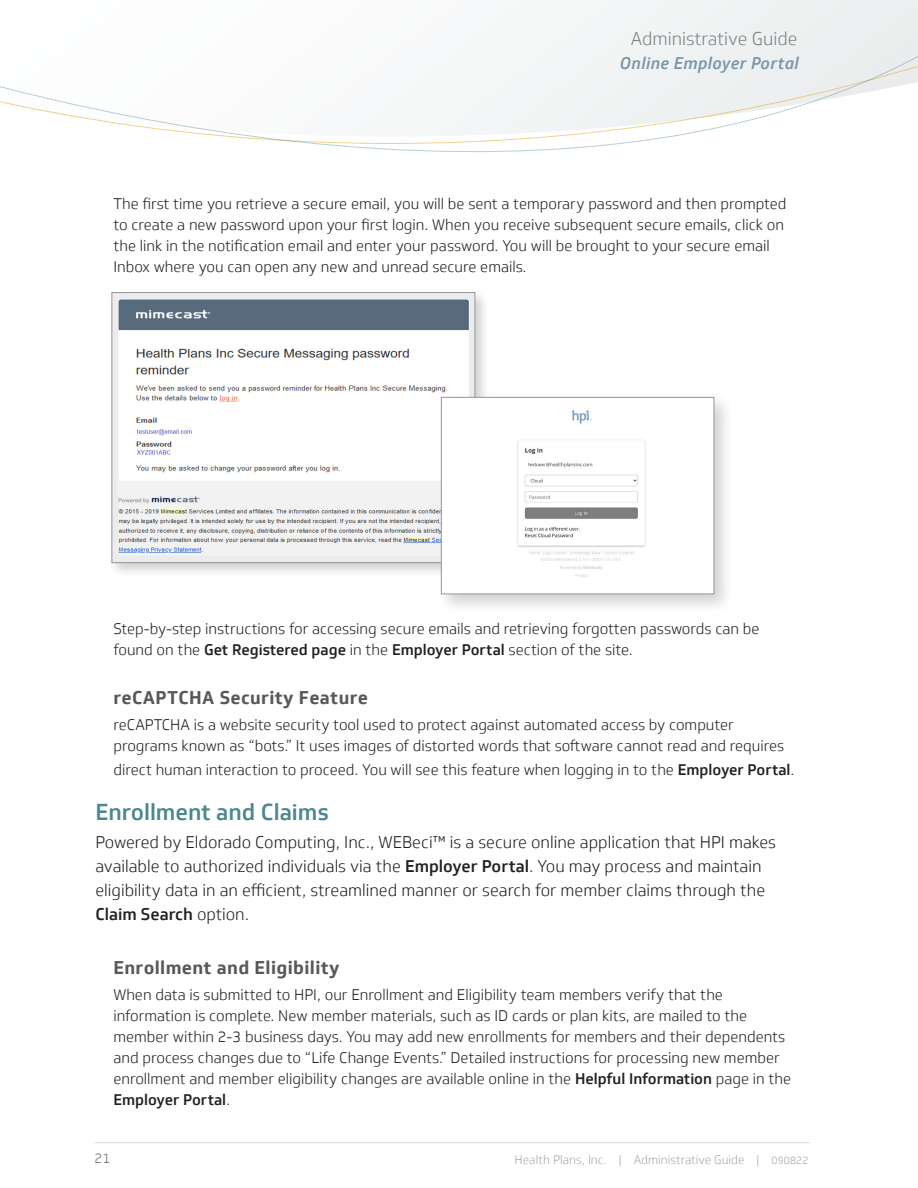
<style>
.page{position:relative;width:918px;height:1188px;background:#fff}
.page>*{position:absolute;margin:0;border:0;box-sizing:border-box;transform-origin:0 0}
.Subject_Header_1{font:500 22.5px "Soleto";color:#4a878f}
.Header3{font:700 18px "Soleto";letter-spacing:.02em;color:#57585a}
.t1{font:300 18px "Soleto";color:#808285}
.Copy1{font:300 16.5px/24px "Soleto";color:#231f20}
.HeaderSectionLabel{font:italic 500 16.5px "Soleto";letter-spacing:.02em;color:#7997ab}
.Copy3{font:300 15px/21px "Soleto";color:#231f20}
.t2{font:300 13.5px "Soleto";color:#6c6d70}
.t3{font:300 12px "Soleto";color:#a8a9ad}
.s1{font-weight:500}
.s2{font-size:10.5px}
</style>
<div class="page">
<svg style="left:0;top:0;width:918px;height:153px"></svg>
<div style="left:108px;top:289px;width:382px;height:289px;background:#231f20;opacity:.2"></div>
<div style="left:112px;top:292px;width:363px;height:271px;background:#ececee;border:1px solid #939598"></div>
<img style="left:118px;top:299px;width:351px;height:254px">
<div style="left:437px;top:393px;width:297px;height:221px;background:#231f20;opacity:.2"></div>
<img style="left:443px;top:399px;width:269px;height:193px">
<div style="left:441px;top:397px;width:273px;height:197px;border:1px solid #939598"></div>
<hr style="left:95px;top:1142px;width:715px;height:1px;background:#a0a8ae">
<p class="t1" style="left:631px;top:28px;width:168px">Administrative Guide</p>
<p class="HeaderSectionLabel" style="left:620px;top:53px;width:180px">Online Employer Portal</p>
<p class="Copy3" style="left:113px;top:193px;width:675px">The first time you retrieve a secure email, you will be sent a temporary password and then prompted to create a new password upon your first login. When you receive subsequent secure emails, click on the link in the notification email and enter your password. You will be brought to your secure email Inbox where you can open any new and unread secure emails.</p>
<p class="Copy3" style="left:113px;top:618px;width:648px">Step-by-step instructions for accessing secure emails and retrieving forgotten passwords can be found on the <span class="s1">Get Registered page</span> in the <span class="s1">Employer Portal</span> section of the site.</p>
<p class="Header3" style="left:113px;top:686px;width:256px">reCAPTCHA Security Feature</p>
<p class="Copy3" style="left:113px;top:714px;width:672px">reCAPTCHA is a website security tool used to protect against automated access by computer programs known as “bots.” It uses images of distorted words that software cannot read and requires</p>
<p class="Copy3" style="left:113px;top:759px;width:683px">direct human interaction to proceed. You will see this feature when logging in to the <span class="s1">Employer Portal</span>.</p>
<p class="Subject_Header_1" style="left:95px;top:798px;width:235px">Enrollment and Claims</p>
<p class="Copy1" style="left:95px;top:830px;width:682px">Powered by Eldorado Computing, Inc., WEBeci™ is a secure online application that HPI makes available to authorized individuals via the <span class="s1">Employer Portal</span>. You may process and maintain eligibility data in an efficient, streamlined manner or search for member claims through the <span class="s1">Claim Search</span> option.</p>
<p class="Header3" style="left:113px;top:956px;width:228px">Enrollment and Eligibility</p>
<p class="Copy3" style="left:113px;top:984px;width:679px">When data is submitted to HPI, our Enrollment and Eligibility team members verify that the information is complete. New member materials, such as ID cards or plan kits, are mailed to the member within 2-3 business days. You may add new enrollments for members and their dependents and process changes due to “Life Change Events.” Detailed instructions for processing new member enrollment and member eligibility changes are available online in the <span class="s1">Helpful Information</span> page in the <span class="s1">Employer Portal</span>.</p>
<p class="t2" style="left:94px;top:1151px;width:17px">21</p>
<p class="t3" style="left:515px;top:1153px;width:295px">Health Plans, Inc. | Administrative Guide | <span class="s2">090822</span></p>
</div>
